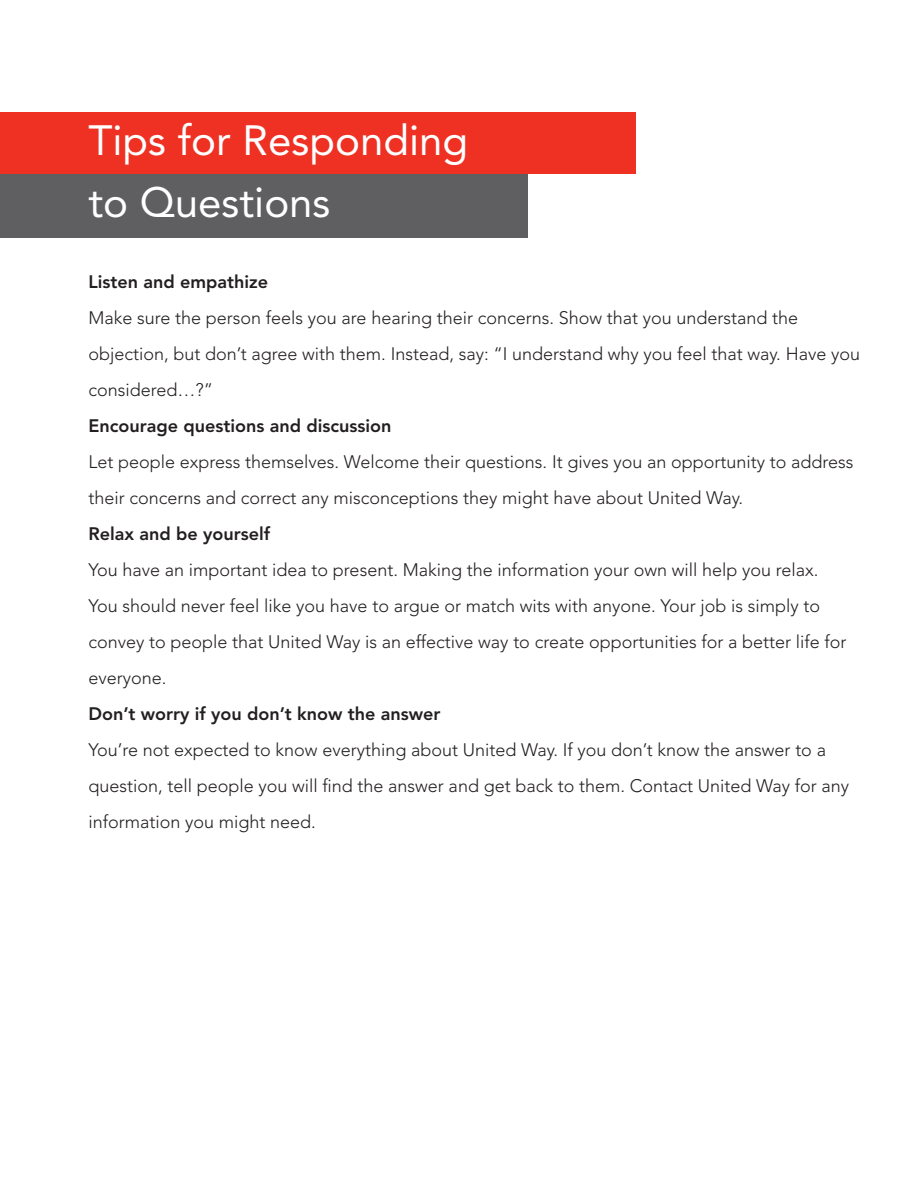
<style>
.page{position:relative;width:918px;height:1188px;background:#fff}
.page>*{position:absolute;margin:0;border:0;box-sizing:border-box;transform-origin:0 0}
.t1{font:42px/61.9px "Avenir LT Std";color:#fff}
.t2{font:300 18px/36px "Avenir LT Std";color:#231f20}
.t3{font:800 18px "Avenir LT Std";color:#231f20}
</style>
<div class="page">
<div style="left:0;top:171px;width:527px;height:67px;background:#5f5f62"></div>
<div style="left:0;top:113px;width:635px;height:61px;background:#ef3124"></div>
<h1 class="t1" style="left:88px;top:110px;width:381px">Tips for Responding to Questions</h1>
<p class="t3" style="left:88px;top:271px;width:181px">Listen and empathize</p>
<p class="t2" style="left:88px;top:300px;width:773px">Make sure the person feels you are hearing their concerns. Show that you understand the objection, but don’t agree with them. Instead, say: “I understand why you feel that way. Have you considered…?”</p>
<p class="t3" style="left:88px;top:415px;width:304px">Encourage questions and discussion</p>
<p class="t2" style="left:88px;top:444px;width:767px">Let people express themselves. Welcome their questions. It gives you an opportunity to address their concerns and correct any misconceptions they might have about United Way.</p>
<p class="t3" style="left:88px;top:523px;width:183px">Relax and be yourself</p>
<p class="t2" style="left:88px;top:552px;width:760px">You have an important idea to present. Making the information your own will help you relax.<br>You should never feel like you have to argue or match wits with anyone. Your job is simply to convey to people that United Way is an effective way to create opportunities for a better life for everyone.</p>
<p class="t3" style="left:88px;top:703px;width:353px">Don’t worry if you don’t know the answer</p>
<p class="t2" style="left:88px;top:732px;width:762px">You’re not expected to know everything about United Way. If you don’t know the answer to a question, tell people you will find the answer and get back to them. Contact United Way for any information you might need.</p>
</div>
